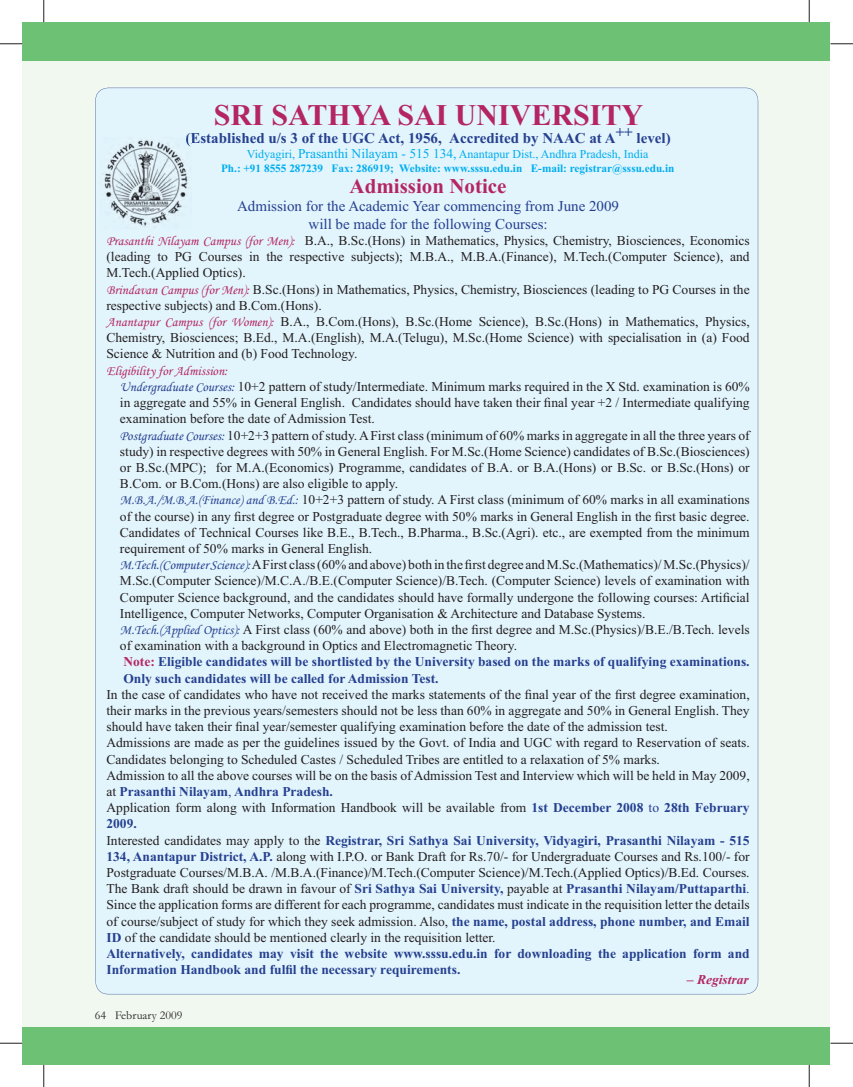
<style>
.page{position:relative;width:853px;height:1087px;background:#fff}
.page>*{position:absolute;margin:0;border:0;box-sizing:border-box;transform-origin:0 0}
.t1{font:700 30px "Times New Roman";color:#b42564}
.t2{font:700 21px "Times New Roman";color:#b42564}
.t3{font:15px/18px "Times New Roman";color:#25408f;text-align:center}
.t4{font:700 15px "Times New Roman";color:#25408f}
.t5{font:13.5px "Times New Roman";color:#231f20}
.t6{font:700 13.5px "Times New Roman";color:#25408f}
.t7{font:13.5px "Monotype Corsiva";color:#b42564}
.t8{font:italic 700 13.5px "Times New Roman";color:#b42564}
.t9{font:12px "Times New Roman";color:#00aeef}
.t10{font:12px "Garamond";color:#231f20}
.t11{font:700 11.25px "Times New Roman";color:#00aeef}
.s1{font-size:13.5px}
.s2{font-family:"Monotype Corsiva";color:#b42564}
.s3{font-family:"Monotype Corsiva";color:#25408f}
.s4{color:#b42564}
.s5{font-weight:400;color:#231f20}
.s6{font-weight:400}
.s7{font-weight:700;color:#25408f}
.s8{color:#25408f}
</style>
<div class="page">
<div style="left:22px;top:23px;width:808px;height:1041px;background:#f1f8f0"></div>
<div style="left:22px;top:1027px;width:808px;height:37px;background:#6cc175"></div>
<div style="left:22px;top:23px;width:808px;height:38px;background:#6cc175"></div>
<div style="left:95px;top:88px;width:663px;height:906px;background:#e2f4fc"></div>
<img style="left:100px;top:137px;width:92px;height:92px">
<svg style="left:186px;top:137px;width:6px;height:9px"></svg>
<svg style="left:0;top:44px;width:22px;height:1px"></svg>
<svg style="left:830px;top:44px;width:23px;height:1px"></svg>
<svg style="left:0;top:1043px;width:22px;height:1px"></svg>
<svg style="left:830px;top:1043px;width:23px;height:1px"></svg>
<svg style="left:44px;top:0;width:1px;height:23px"></svg>
<svg style="left:44px;top:1064px;width:1px;height:23px"></svg>
<svg style="left:809px;top:0;width:1px;height:23px"></svg>
<svg style="left:809px;top:1064px;width:1px;height:23px"></svg>
<p class="t1" style="left:214px;top:105px;width:431px">SRI SATHYA SAI UNIVERSITY</p>
<p class="t4" style="left:185px;top:133px;width:487px">(Established u/s 3 of the UGC Act, 1956, Accredited by NAAC at A++ level)</p>
<p class="t9" style="left:247px;top:150px;width:403px">Vidyagiri, <span class="s1">Prasanthi Nilayam - 515 134,</span> Anantapur Dist., Andhra Pradesh, India</p>
<p class="t11" style="left:221px;top:164px;width:455px">Ph.: +91 8555 287239 Fax: 286919; Website: www.sssu.edu.in E-mail: registrar@sssu.edu.in</p>
<p class="t2" style="left:350px;top:179px;width:158px">Admission Notice</p>
<p class="t3" style="left:237px;top:198px;width:384px">Admission for the Academic Year commencing from June 2009 will be made for the following Courses:</p>
<p class="t5" style="left:106px;top:236px;width:645px"><span class="s2">Prasanthi Nilayam Campus (for Men):</span> B.A., B.Sc.(Hons) in Mathematics, Physics, Chemistry, Biosciences, Economics</p>
<p class="t5" style="left:106px;top:252px;width:645px">(leading to PG Courses in the respective subjects); M.B.A., M.B.A.(Finance), M.Tech.(Computer Science), and</p>
<p class="t5" style="left:106px;top:268px;width:141px">M.Tech.(Applied Optics).</p>
<p class="t5" style="left:106px;top:284px;width:645px"><span class="s2">Brindavan Campus (for Men):</span> B.Sc.(Hons) in Mathematics, Physics, Chemistry, Biosciences (leading to PG Courses in the</p>
<p class="t5" style="left:106px;top:300px;width:217px">respective subjects) and B.Com.(Hons).</p>
<p class="t5" style="left:106px;top:317px;width:645px"><span class="s2">Anantapur Campus (for Women):</span> B.A., B.Com.(Hons), B.Sc.(Home Science), B.Sc.(Hons) in Mathematics, Physics,</p>
<p class="t5" style="left:106px;top:333px;width:645px">Chemistry, Biosciences; B.Ed., M.A.(English), M.A.(Telugu), M.Sc.(Home Science) with specialisation in (a) Food</p>
<p class="t5" style="left:106px;top:349px;width:253px">Science &amp; Nutrition and (b) Food Technology.</p>
<p class="t7" style="left:106px;top:365px;width:123px">Eligibility for Admission:</p>
<p class="t5" style="left:120px;top:381px;width:631px"><span class="s3">Undergraduate Courses:</span> 10+2 pattern of study/Intermediate. Minimum marks required in the X Std. examination is 60%</p>
<p class="t5" style="left:120px;top:398px;width:631px">in aggregate and 55% in General English. Candidates should have taken their final year +2 / Intermediate qualifying</p>
<p class="t5" style="left:120px;top:414px;width:256px">examination before the date of Admission Test.</p>
<p class="t5" style="left:120px;top:430px;width:631px"><span class="s3">Postgraduate Courses:</span> 10+2+3 pattern of study. A First class (minimum of 60% marks in aggregate in all the three years of</p>
<p class="t5" style="left:120px;top:446px;width:631px">study) in respective degrees with 50% in General English. For M.Sc.(Home Science) candidates of B.Sc.(Biosciences)</p>
<p class="t5" style="left:120px;top:462px;width:631px">or B.Sc.(MPC); for M.A.(Economics) Programme, candidates of B.A. or B.A.(Hons) or B.Sc. or B.Sc.(Hons) or</p>
<p class="t5" style="left:120px;top:479px;width:280px">B.Com. or B.Com.(Hons) are also eligible to apply.</p>
<p class="t5" style="left:120px;top:495px;width:631px"><span class="s3">M.B.A./M.B.A.(Finance) and B.Ed.:</span> 10+2+3 pattern of study. A First class (minimum of 60% marks in all examinations</p>
<p class="t5" style="left:120px;top:511px;width:631px">of the course) in any first degree or Postgraduate degree with 50% marks in General English in the first basic degree.</p>
<p class="t5" style="left:120px;top:527px;width:631px">Candidates of Technical Courses like B.E., B.Tech., B.Pharma., B.Sc.(Agri). etc., are exempted from the minimum</p>
<p class="t5" style="left:120px;top:543px;width:254px">requirement of 50% marks in General English.</p>
<p class="t5" style="left:120px;top:560px;width:631px"><span class="s3">M.Tech.(Computer Science):</span>A First class (60% and above) both in the first degree and M.Sc.(Mathematics)/ M.Sc.(Physics)/</p>
<p class="t5" style="left:120px;top:576px;width:631px">M.Sc.(Computer Science)/M.C.A./B.E.(Computer Science)/B.Tech. (Computer Science) levels of examination with</p>
<p class="t5" style="left:120px;top:592px;width:631px">Computer Science background, and the candidates should have formally undergone the following courses: Artificial</p>
<p class="t5" style="left:120px;top:608px;width:527px">Intelligence, Computer Networks, Computer Organisation &amp; Architecture and Database Systems.</p>
<p class="t5" style="left:120px;top:624px;width:631px"><span class="s3">M.Tech.(Applied Optics):</span> A First class (60% and above) both in the first degree and M.Sc.(Physics)/B.E./B.Tech. levels</p>
<p class="t5" style="left:120px;top:641px;width:399px">of examination with a background in Optics and Electromagnetic Theory.</p>
<p class="t6" style="left:123px;top:657px;width:628px"><span class="s4">Note:</span> Eligible candidates will be shortlisted by the University based on the marks of qualifying examinations.</p>
<p class="t6" style="left:123px;top:673px;width:317px">Only such candidates will be called for Admission Test.</p>
<p class="t5" style="left:106px;top:689px;width:645px">In the case of candidates who have not received the marks statements of the final year of the first degree examination,</p>
<p class="t5" style="left:106px;top:705px;width:645px">their marks in the previous years/semesters should not be less than 60% in aggregate and 50% in General English. They</p>
<p class="t5" style="left:106px;top:722px;width:563px">should have taken their final year/semester qualifying examination before the date of the admission test.</p>
<p class="t5" style="left:106px;top:738px;width:645px">Admissions are made as per the guidelines issued by the Govt. of India and UGC with regard to Reservation of seats.</p>
<p class="t5" style="left:106px;top:754px;width:555px">Candidates belonging to Scheduled Castes / Scheduled Tribes are entitled to a relaxation of 5% marks.</p>
<p class="t5" style="left:106px;top:770px;width:645px">Admission to all the above courses will be on the basis of Admission Test and Interview which will be held in May 2009,</p>
<p class="t6" style="left:106px;top:787px;width:228px"><span class="s5">at</span> Prasanthi Nilayam<span class="s6">,</span> Andhra Pradesh.</p>
<p class="t5" style="left:106px;top:803px;width:645px">Application form along with Information Handbook will be available from <span class="s7">1st December 2008</span> <span class="s8">to</span> <span class="s7">28th February</span></p>
<p class="t6" style="left:106px;top:819px;width:32px">2009.</p>
<p class="t6" style="left:106px;top:835px;width:645px"><span class="s5">Interested candidates may apply to the</span> Registrar, Sri Sathya Sai University, Vidyagiri, Prasanthi Nilayam - 515</p>
<p class="t5" style="left:106px;top:851px;width:645px"><span class="s7">134, Anantapur District, A.P.</span> along with I.P.O. or Bank Draft for Rs.70/- for Undergraduate Courses and Rs.100/- for</p>
<p class="t5" style="left:106px;top:867px;width:645px">Postgraduate Courses/M.B.A. /M.B.A.(Finance)/M.Tech.(Computer Science)/M.Tech.(Applied Optics)/B.Ed. Courses.</p>
<p class="t6" style="left:106px;top:884px;width:645px"><span class="s5">The Bank draft should be drawn in favour of</span> Sri Sathya Sai University, <span class="s5">payable at</span> Prasanthi Nilayam/Puttaparthi<span class="s6">.</span></p>
<p class="t5" style="left:106px;top:900px;width:645px">Since the application forms are different for each programme, candidates must indicate in the requisition letter the details</p>
<p class="t5" style="left:106px;top:916px;width:645px">of course/subject of study for which they seek admission. Also, <span class="s7">the name, postal address, phone number, and Email</span></p>
<p class="t5" style="left:106px;top:932px;width:391px"><span class="s7">ID</span> of the candidate should be mentioned clearly in the requisition letter.</p>
<p class="t6" style="left:106px;top:949px;width:645px">Alternatively, candidates may visit the website www.sssu.edu.in for downloading the application form and</p>
<p class="t6" style="left:106px;top:965px;width:355px">Information Handbook and fulfil the necessary requirements.</p>
<p class="t8" style="left:687px;top:974px;width:63px">– Registrar</p>
<p class="t10" style="left:95px;top:1011px;width:89px">64 February 2009</p>
</div>
